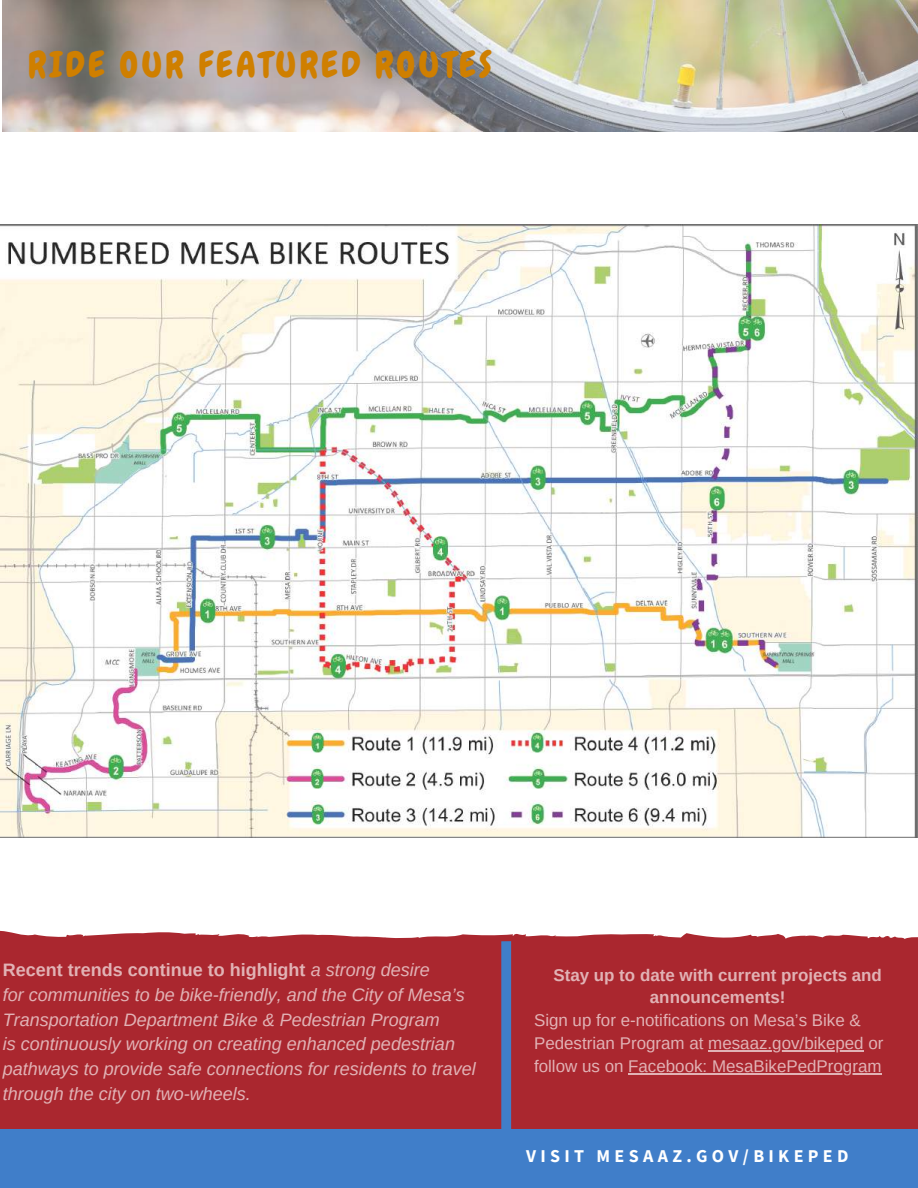
<style>
.page{position:relative;width:918px;height:1188px;background:#fff}
.page>*{position:absolute;margin:0;border:0;box-sizing:border-box;transform-origin:0 0}
.t1{font:35.55px "Chewy";letter-spacing:.09em;color:#cf7f00}
.t2{font:italic 18px/24.8px "Arimo";color:#fff}
.t3{font:700 18px "Source Sans Pro";letter-spacing:.24em;color:#fff}
.t4{font:16.95px/23px "Arimo";color:#fff}
.t5{font:700 16.95px/23px "Arimo";color:#fff;text-align:center}
.s1{font-weight:700;font-style:normal}
</style>
<div class="page">
<div style="left:0;top:1129px;width:918px;height:59px;background:#407ec9"></div>
<img style="left:0;top:224px;width:918px;height:613px">
<img style="left:3px;top:0;width:915px;height:132px">
<div style="left:0;top:930px;width:918px;height:199px;background:#aa272f"></div>
<h1 class="t1" style="left:28px;top:43px;width:465px">RIDE OUR FEATURED ROUTES</h1>
<p class="t2" style="left:3px;top:958px;width:474px"><span class="s1">Recent trends continue to highlight</span> a strong desire<br>for communities to be bike-friendly, and the City of Mesa’s Transportation Department Bike &amp; Pedestrian Program<br>is continuously working on creating enhanced pedestrian pathways to provide safe connections for residents to travel through the city on two-wheels.</p>
<p class="t5" style="left:553px;top:963px;width:330px">Stay up to date with current projects and announcements!</p>
<p class="t4" style="left:534px;top:1009px;width:351px">Sign up for e-notifications on Mesa’s Bike &amp;<br>Pedestrian Program at mesaaz.gov/bikeped or follow us on Facebook: MesaBikePedProgram</p>
<p class="t3" style="left:526px;top:1144px;width:324px">VISIT MESAAZ.GOV/BIKEPED</p>
</div>
